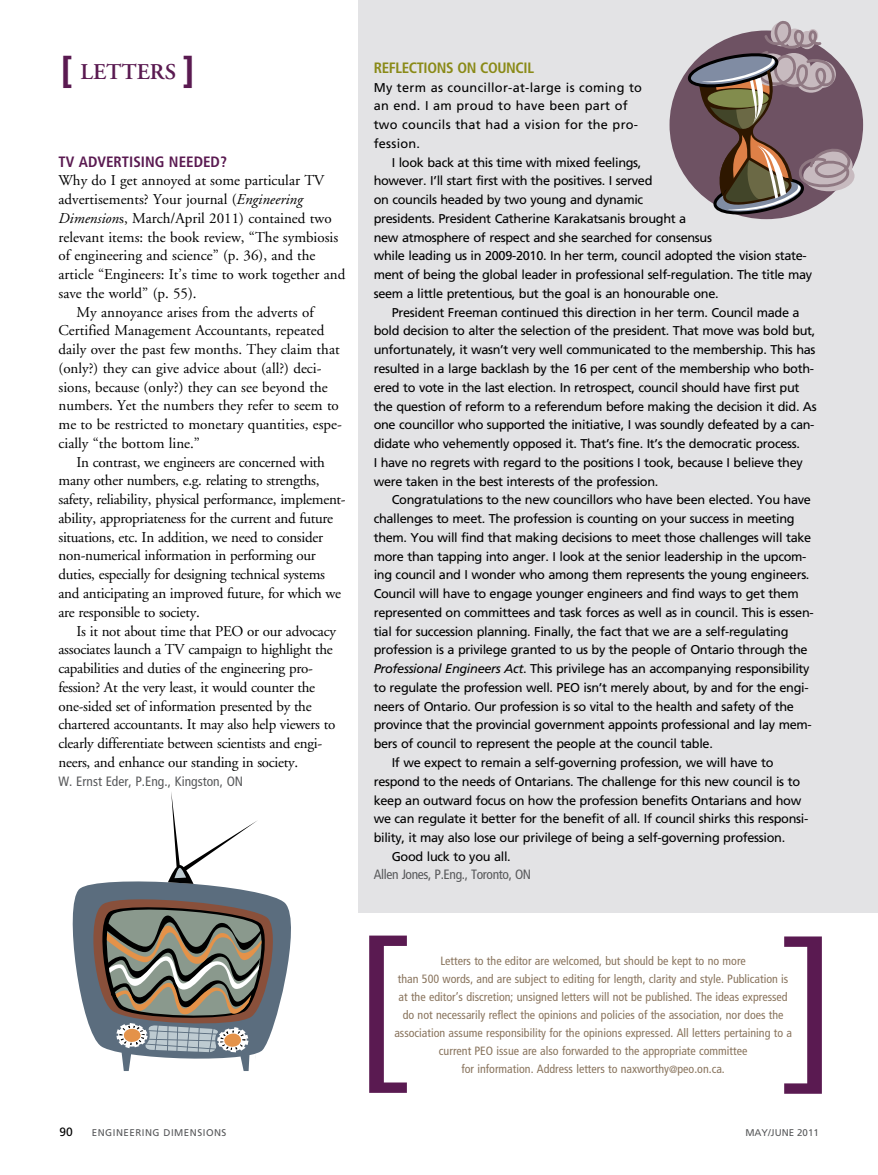
<style>
.page{position:relative;width:878px;height:1175px;background:#fff}
.page>*{position:absolute;margin:0;border:0;box-sizing:border-box;transform-origin:0 0}
.t1{font:600 22.5px "Adobe Garamond";color:#5a1a51}
.t2{font:15px "Adobe Garamond";letter-spacing:-.02em;color:#000}
.t3{font:15px "Adobe Garamond";color:#000}
.t4{font:700 condensed 15px "Frutiger";color:#5a1a51}
.t5{font:700 condensed 15px "Frutiger";letter-spacing:-.025em;color:#8a8a17}
.t6{font:condensed 13.5px "Frutiger";letter-spacing:-.01em;color:#58595b}
.t7{font:12.75px/18.8px "Frutiger";letter-spacing:-.025em;color:#000}
.t8{font:12.75px/18.8px "Frutiger";letter-spacing:.02em;color:#000}
.t9{font:condensed 12px/18px "Frutiger";color:#89745d;text-align:center}
.t10{font:12px "Frutiger";color:#000}
.t11{font:9.75px "Frutiger";letter-spacing:.05em;color:#58595b}
.t12{font:9.75px "Frutiger";color:#58595b}
.s1{font-family:"Frutiger";font-weight:700;font-size:36px}
.s2{font-style:italic}
.s3{font-size:10.5px}
</style>
<div class="page">
<div style="left:358px;top:0;width:520px;height:912px;background:#e3e3e5"></div>
<svg style="left:369px;top:935px;width:38px;height:157px"></svg>
<svg style="left:784px;top:936px;width:37px;height:157px"></svg>
<div style="left:669px;top:30px;width:194px;height:189px;background:#6e5263;border-radius:50%"></div>
<svg style="left:684px;top:21px;width:171px;height:198px"></svg>
<svg style="left:72px;top:881px;width:219px;height:190px"></svg>
<svg style="left:85px;top:892px;width:195px;height:168px;background:#7e7d77"></svg>
<svg style="left:168px;top:792px;width:90px;height:92px"></svg>
<h1 class="t1" style="left:61px;top:60px;width:135px"><span class="s1">[</span> LETTERS <span class="s1">]</span></h1>
<p class="t4" style="left:58px;top:152px;width:170px">TV ADVERTISING NEEDED?</p>
<p class="t3" style="left:58px;top:172px;width:267px">Why do I get annoyed at some particular TV</p>
<p class="t3" style="left:58px;top:191px;width:246px">advertisements? Your journal (<span class="s2">Engineering</span></p>
<p class="t3" style="left:58px;top:210px;width:274px"><span class="s2">Dimension</span>s, March/April 2011) contained two</p>
<p class="t3" style="left:58px;top:229px;width:281px">relevant items: the book review, “The symbiosis</p>
<p class="t3" style="left:58px;top:247px;width:258px">of engineering and science” (p. 36), and the</p>
<p class="t3" style="left:58px;top:266px;width:288px">article “Engineers: It’s time to work together and</p>
<p class="t3" style="left:58px;top:285px;width:140px">save the world” (p. 55).</p>
<p class="t3" style="left:76px;top:304px;width:239px">My annoyance arises from the adverts of</p>
<p class="t3" style="left:58px;top:322px;width:267px">Certified Management Accountants, repeated</p>
<p class="t3" style="left:58px;top:341px;width:282px">daily over the past few months. They claim that</p>
<p class="t3" style="left:58px;top:360px;width:264px">(only?) they can give advice about (all?) deci-</p>
<p class="t3" style="left:58px;top:379px;width:270px">sions, because (only?) they can see beyond the</p>
<p class="t3" style="left:58px;top:397px;width:282px">numbers. Yet the numbers they refer to seem to</p>
<p class="t3" style="left:58px;top:416px;width:285px">me to be restricted to monetary quantities, espe-</p>
<p class="t3" style="left:58px;top:435px;width:143px">cially “the bottom line.”</p>
<p class="t2" style="left:76px;top:454px;width:250px">In contrast, we engineers are concerned with</p>
<p class="t2" style="left:58px;top:472px;width:262px">many other numbers, e.g. relating to strengths,</p>
<p class="t2" style="left:58px;top:491px;width:288px">safety, reliability, physical performance, implement-</p>
<p class="t2" style="left:58px;top:510px;width:276px">ability, appropriateness for the current and future</p>
<p class="t2" style="left:58px;top:529px;width:266px">situations, etc. In addition, we need to consider</p>
<p class="t2" style="left:58px;top:547px;width:259px">non-numerical information in performing our</p>
<p class="t2" style="left:58px;top:566px;width:268px">duties, especially for designing technical systems</p>
<p class="t2" style="left:58px;top:585px;width:284px">and anticipating an improved future, for which we</p>
<p class="t2" style="left:58px;top:604px;width:143px">are responsible to society.</p>
<p class="t2" style="left:76px;top:622px;width:261px">Is it not about time that PEO or our advocacy</p>
<p class="t2" style="left:58px;top:641px;width:276px">associates launch a TV campaign to highlight the</p>
<p class="t2" style="left:58px;top:660px;width:256px">capabilities and duties of the engineering pro-</p>
<p class="t2" style="left:58px;top:679px;width:258px">fession? At the very least, it would counter the</p>
<p class="t2" style="left:58px;top:697px;width:255px">one-sided set of information presented by the</p>
<p class="t2" style="left:58px;top:716px;width:278px">chartered accountants. It may also help viewers to</p>
<p class="t2" style="left:58px;top:735px;width:265px">clearly differentiate between scientists and engi-</p>
<p class="t2" style="left:58px;top:754px;width:241px">neers, and enhance our standing in society.</p>
<p class="t6" style="left:58px;top:773px;width:186px">W. Ernst Eder, P.Eng., Kingston, ON</p>
<p class="t5" style="left:374px;top:59px;width:160px">REFLECTIONS ON COUNCIL</p>
<p class="t8" style="left:374px;top:78px;width:270px">My term as councillor-at-large is coming to an end. I am proud to have been part of two councils that had a vision for the pro&shy;fession.</p>
<p class="t7" style="left:374px;top:153px;width:440px;text-indent:18px">I look back at this time with mixed feelings,<br>however. I’ll start first with the positives. I served<br>on councils headed by two young and dynamic<br>presidents. President Catherine Karakatsanis brought a<br>new atmosphere of respect and she searched for consensus<br>while leading us in 2009-2010. In her term, council adopted the vision state&shy;ment of being the global leader in professional self-regulation. The title may seem a little pretentious, but the goal is an honourable one.</p>
<p class="t7" style="left:374px;top:303px;width:444px;text-indent:18px">President Freeman continued this direction in her term. Council made a bold decision to alter the selection of the president. That move was bold but, unfortunately, it wasn’t very well communicated to the membership. This has resulted in a large backlash by the 16 per cent of the membership who both&shy;ered to vote in the last election. In retrospect, council should have first put the question of reform to a referendum before making the decision it did. As one councillor who supported the initiative, I was soundly defeated by a can&shy;didate who vehemently opposed it. That’s fine. It’s the democratic process.<br>I have no regrets with regard to the positions I took, because I believe they were taken in the best interests of the profession.</p>
<p class="t7" style="left:392px;top:490px;width:421px">Congratulations to the new councillors who have been elected. You have</p>
<p class="t7" style="left:373px;top:509px;width:422px">challenges to meet. The profession is counting on your success in meeting</p>
<p class="t7" style="left:373px;top:528px;width:439px">them. You will find that making decisions to meet those challenges will take</p>
<p class="t7" style="left:373px;top:547px;width:434px">more than tapping into anger. I look at the senior leadership in the upcom-</p>
<p class="t7" style="left:373px;top:565px;width:437px">ing council and I wonder who among them represents the young engineers.</p>
<p class="t7" style="left:373px;top:584px;width:426px">Council will have to engage younger engineers and find ways to get them</p>
<p class="t7" style="left:373px;top:603px;width:441px">represented on committees and task forces as well as in council. This is essen-</p>
<p class="t7" style="left:373px;top:622px;width:416px">tial for succession planning. Finally, the fact that we are a self-regulating</p>
<p class="t7" style="left:373px;top:640px;width:435px">profession is a privilege granted to us by the people of Ontario through the</p>
<p class="t7" style="left:373px;top:659px;width:437px"><span class="s2">Professional Engineers Act</span>. This privilege has an accompanying responsibility</p>
<p class="t7" style="left:373px;top:678px;width:436px">to regulate the profession well. PEO isn’t merely about, by and for the engi-</p>
<p class="t7" style="left:373px;top:697px;width:422px">neers of Ontario. Our profession is so vital to the health and safety of the</p>
<p class="t7" style="left:373px;top:715px;width:439px">province that the provincial government appoints professional and lay mem-</p>
<p class="t7" style="left:373px;top:734px;width:341px">bers of council to represent the people at the council table.</p>
<p class="t7" style="left:392px;top:753px;width:383px">If we expect to remain a self-governing profession, we will have to</p>
<p class="t7" style="left:373px;top:772px;width:428px">respond to the needs of Ontarians. The challenge for this new council is to</p>
<p class="t7" style="left:373px;top:790px;width:429px">keep an outward focus on how the profession benefits Ontarians and how</p>
<p class="t7" style="left:373px;top:809px;width:436px">we can regulate it better for the benefit of all. If council shirks this responsi-</p>
<p class="t7" style="left:373px;top:828px;width:413px">bility, it may also lose our privilege of being a self-governing profession.</p>
<p class="t7" style="left:392px;top:847px;width:121px">Good luck to you all.</p>
<p class="t6" style="left:374px;top:866px;width:159px">Allen Jones, P.Eng., Toronto, ON</p>
<p class="t9" style="left:394px;top:952px;width:399px">Letters to the editor are welcomed, but should be kept to no more<br>than 500 words, and are subject to editing for length, clarity and style. Publication is at the editor’s discretion; unsigned letters will not be published. The ideas expressed do not necessarily reflect the opinions and policies of the association, nor does the association assume responsibility for the opinions expressed. All letters pertaining to a current PEO issue are also forwarded to the appropriate committee<br>for information. Address letters to naxworthy<span class="s3">@</span>peo.on.ca.</p>
<p class="t10" style="left:59px;top:1124px;width:15px">90</p>
<p class="t11" style="left:92px;top:1126px;width:136px">ENGINEERING DIMENSIONS</p>
<p class="t12" style="left:745px;top:1126px;width:75px">May/June 2011</p>
</div>
